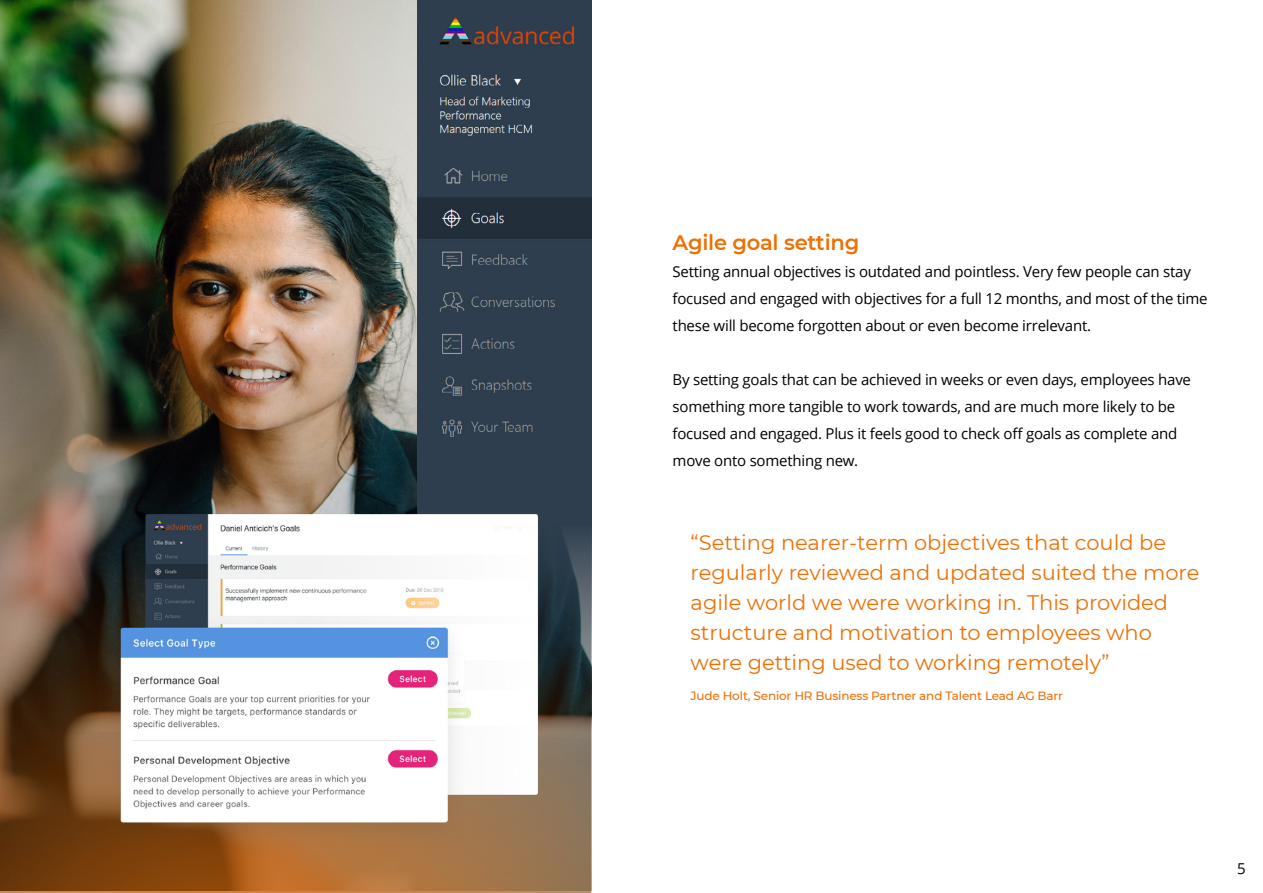
<style>
.page{position:relative;width:1263px;height:893px;background:#fff}
.page>*{position:absolute;margin:0;border:0;box-sizing:border-box;transform-origin:0 0}
.t1{font:21px/30px "Montserrat";color:#ed7004}
.t2{font:600 21px "Montserrat";letter-spacing:-.01em;color:#ed7004}
.t3{font:15px/27px "Open Sans";letter-spacing:-.015em;color:#000}
.t4{font:500 12px "Montserrat";letter-spacing:-.015em;color:#ed7004}
</style>
<div class="page">
<img style="left:1px;top:0;width:417px;height:128px">
<img style="left:1px;top:128px;width:417px;height:415px">
<svg style="left:1px;top:543px;width:590px;height:350px;background:#7f5430"></svg>
<img style="left:418px;top:0;width:173px;height:765px">
<img style="left:79px;top:482px;width:485px;height:386px">
<h1 class="t2" style="left:673px;top:228px;width:188px">Agile goal setting</h1>
<p class="t3" style="left:673px;top:258px;width:536px">Setting annual objectives is outdated and pointless. Very few people can stay focused and engaged with objectives for a full 12 months, and most of the time these will become forgotten about or even become irrelevant.</p>
<p class="t3" style="left:673px;top:366px;width:520px">By setting goals that can be achieved in weeks or even days, employees have something more tangible to work towards, and are much more likely to be focused and engaged. Plus it feels good to check off goals as complete and move onto something new.</p>
<h1 class="t1" style="left:691px;top:527px;width:510px">“Setting nearer-term objectives that could be regularly reviewed and updated suited the more agile world we were working in. This provided structure and motivation to employees who were getting used to working remotely”</h1>
<p class="t4" style="left:691px;top:687px;width:374px">Jude Holt, Senior HR Business Partner and Talent Lead AG Barr</p>
<p class="t3" style="left:1237px;top:854px;width:10px">5</p>
</div>
